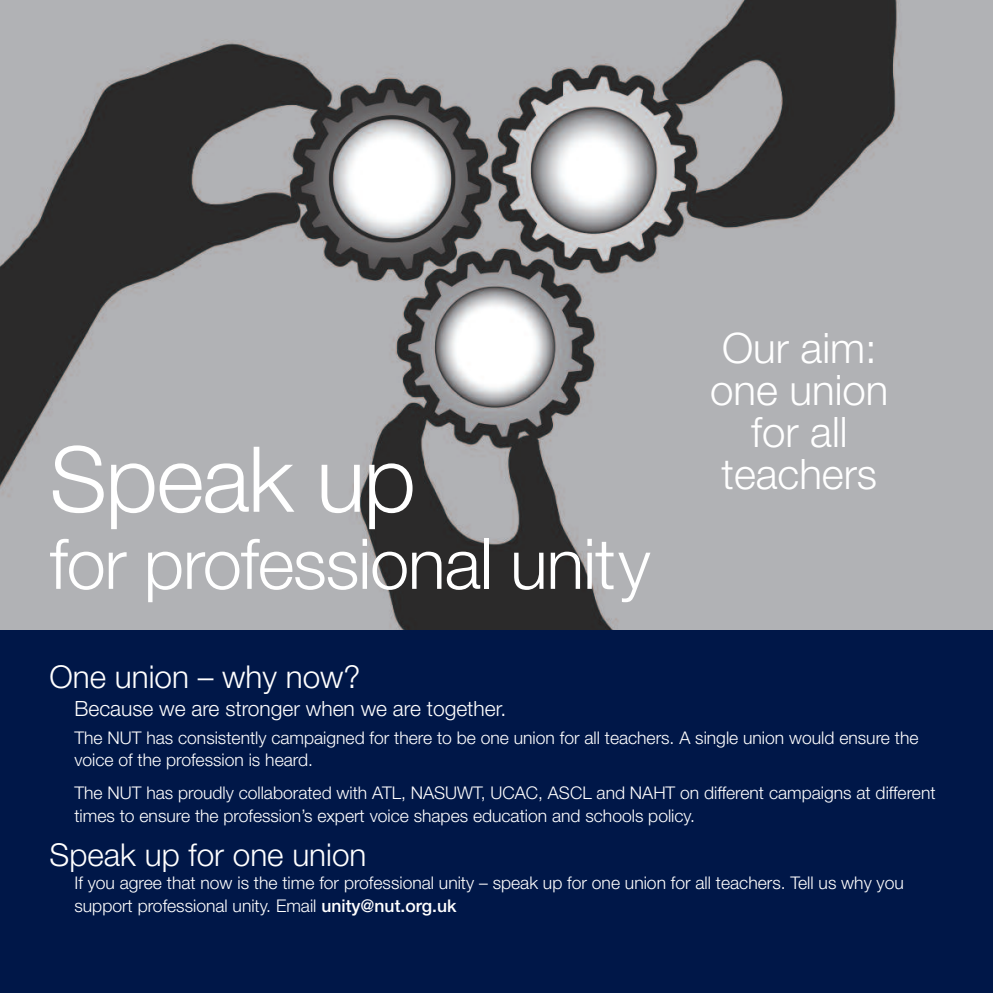
<style>
.page{position:relative;width:993px;height:993px;background:#fff}
.page>*{position:absolute;margin:0;border:0;box-sizing:border-box;transform-origin:0 0}
.t1{font:300 91px "Helvetica Neue";letter-spacing:-.015em;color:#fff}
.t2{font:300 70px "Helvetica Neue";letter-spacing:-.015em;color:#fff}
.t3{font:300 42px/42px "Helvetica Neue";color:#fff;text-align:center}
.t4{font:300 31.5px "Helvetica Neue";color:#fff}
.t5{font:300 21px "Helvetica Neue";color:#fff}
.t6{font:300 17.5px/22.8px "Helvetica Neue";color:#fff}
.s1{font-weight:500}
</style>
<div class="page">
<img style="left:0;top:0;width:992px;height:630px">
<div style="left:0;top:630px;width:992px;height:362px;background:#001748"></div>
<h1 class="t1" style="left:50px;top:446px;width:368px">Speak up</h1>
<h2 class="t2" style="left:50px;top:538px;width:602px">for professional unity</h2>
<h3 class="t3" style="left:710px;top:330px;width:179px">Our aim: one union for all teachers</h3>
<h3 class="t4" style="left:50px;top:665px;width:312px">One union – why now?</h3>
<p class="t5" style="left:74px;top:700px;width:433px">Because we are stronger when we are together.</p>
<p class="t6" style="left:74px;top:727px;width:845px">The NUT has consistently campaigned for there to be one union for all teachers. A single union would ensure the voice of the profession is heard.</p>
<p class="t6" style="left:74px;top:782px;width:862px">The NUT has proudly collaborated with ATL, NASUWT, UCAC, ASCL and NAHT on different campaigns at different times to ensure the profession’s expert voice shapes education and schools policy.</p>
<h3 class="t4" style="left:50px;top:843px;width:318px">Speak up for one union</h3>
<p class="t6" style="left:74px;top:872px;width:830px">If you agree that now is the time for professional unity – speak up for one union for all teachers. Tell us why you support professional unity. Email <span class="s1">unity@nut.org.uk</span></p>
</div>
